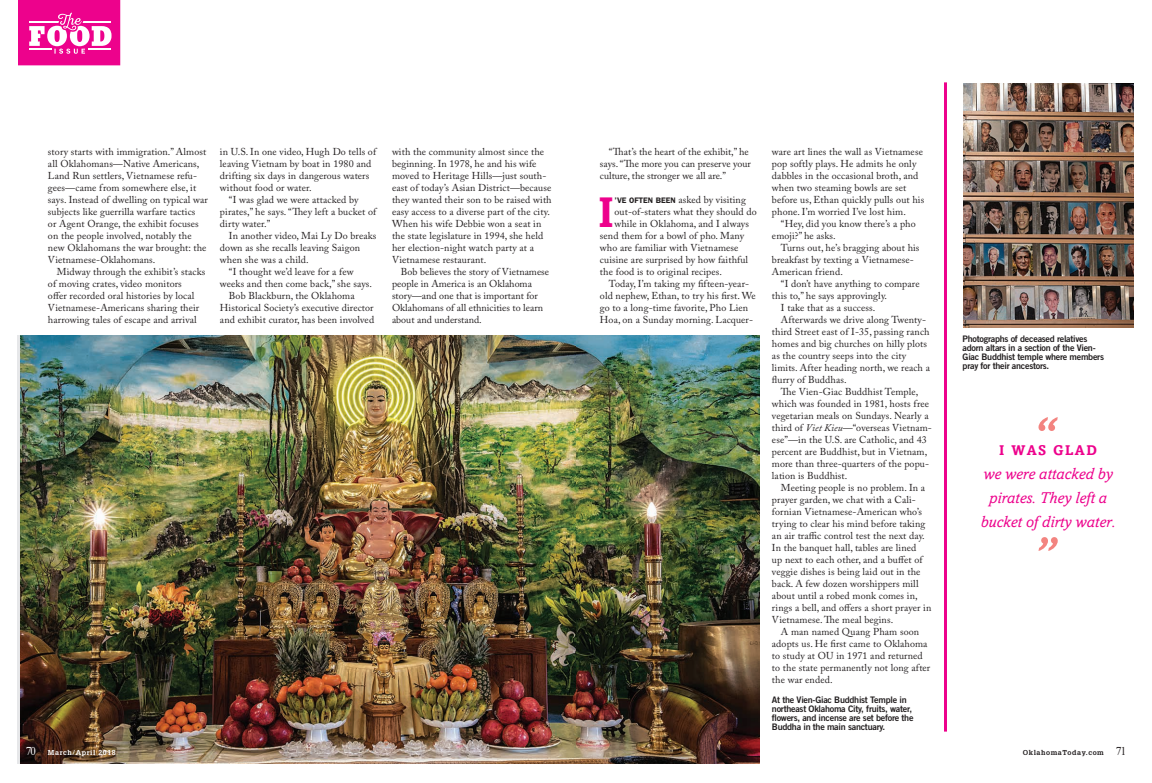
<style>
.page{position:relative;width:1152px;height:783px;background:#fff}
.page>*{position:absolute;margin:0;border:0;box-sizing:border-box;transform-origin:0 0}
.t1{font:700 42.6px "Amasis";color:#ed028c}
.t2{font:italic 16px/24px "Amasis";color:#ed028c;text-align:center}
.t3{font:700 14px "Amasis";letter-spacing:.1em;color:#ed028c}
.t4{font:13px "Fournier MT Std";color:#fff}
.t5{font:10px/12px "Adobe Caslon Pro";letter-spacing:.01em;color:#231f20}
.t6{font:9px/9px "Trade Gothic LT Std Bd 2";letter-spacing:-.03em;color:#231f20}
.t7{font:700 7px "Glypha LT Std";letter-spacing:.085em;color:#231f20}
.t8{font:700 7px "Glypha LT Std";letter-spacing:.085em;color:#fff}
.s1{font-family:"ITC Franklin Gothic Std";font-weight:600;font-size:8px}
.s2{font-style:italic}
.s3{font-family:"Fournier MT Std";font-weight:400;font-size:13px}
</style>
<div class="page">
<img style="left:21px;top:335px;width:555px;height:429px">
<svg style="left:18px;top:0;width:103px;height:66px"></svg>
<img style="left:576px;top:335px;width:184px;height:429px">
<svg style="left:1039px;top:417px;width:19px;height:14px"></svg>
<svg style="left:1039px;top:537px;width:19px;height:14px"></svg>
<hr style="left:944px;top:82px;width:3px;height:650px;background:#ed028c">
<img style="left:963px;top:83px;width:171px;height:245px">
<h3 class="t4" style="left:26px;top:742px;width:11px">70</h3>
<p class="t5" style="left:48px;top:146px;width:161px">story starts with immigration.” Almost all Oklahomans—Native Americans, Land Run settlers, Vietnamese refu&shy;gees—came from somewhere else, it says. Instead of dwelling on typical war subjects like guerrilla warfare tactics<br>or Agent Orange, the exhibit focuses on the people involved, notably the new Oklahomans the war brought: the Vietnamese-Oklahomans.</p>
<p class="t5" style="left:48px;top:266px;width:159px;text-indent:9px">Midway through the exhibit’s stacks of moving crates, video monitors<br>offer recorded oral histories by local Vietnamese-Americans sharing their harrowing tales of escape and arrival</p>
<p class="t5" style="left:220px;top:146px;width:158px">in U.S. In one video, Hugh Do tells of</p>
<p class="t5" style="left:220px;top:158px;width:153px">leaving Vietnam by boat in 1980 and</p>
<p class="t5" style="left:220px;top:170px;width:151px">drifting six days in dangerous waters</p>
<p class="t5" style="left:220px;top:182px;width:93px">without food or water.</p>
<p class="t5" style="left:229px;top:194px;width:131px">“I was glad we were attacked by</p>
<p class="t5" style="left:220px;top:206px;width:158px">pirates,” he says. “They left a bucket of</p>
<p class="t5" style="left:220px;top:218px;width:52px">dirty water.”</p>
<p class="t5" style="left:229px;top:230px;width:149px">In another video, Mai Ly Do breaks</p>
<p class="t5" style="left:220px;top:242px;width:142px">down as she recalls leaving Saigon</p>
<p class="t5" style="left:220px;top:254px;width:90px">when she was a child.</p>
<p class="t5" style="left:229px;top:266px;width:126px">“I thought we’d leave for a few</p>
<p class="t5" style="left:220px;top:278px;width:154px">weeks and then come back,” she says.</p>
<p class="t5" style="left:229px;top:290px;width:127px">Bob Blackburn, the Oklahoma</p>
<p class="t5" style="left:220px;top:302px;width:155px">Historical Society’s executive director</p>
<p class="t5" style="left:220px;top:314px;width:156px">and exhibit curator, has been involved</p>
<p class="t5" style="left:392px;top:146px;width:161px">with the community almost since the beginning. In 1978, he and his wife moved to Heritage Hills—just south&shy;east of today’s Asian District—because they wanted their son to be raised with easy access to a diverse part of the city.<br>When his wife Debbie won a seat in the state legislature in 1994, she held her election-night watch party at a Vietnamese restaurant.</p>
<p class="t5" style="left:392px;top:266px;width:159px;text-indent:9px">Bob believes the story of Vietnamese people in America is an Oklahoma story—and one that is important for Oklahomans of all ethnicities to learn about and understand.</p>
<p class="t5" style="left:600px;top:146px;width:152px;text-indent:9px">“That’s the heart of the exhibit,” he says. “The more you can preserve your culture, the stronger we all are.”</p>
<h1 class="t1" style="left:598px;top:186px;width:17px">I</h1>
<p class="t5" style="left:615px;top:194px;width:133px"><span class="s1">’VE OFTEN BEEN</span> asked by visiting</p>
<p class="t5" style="left:615px;top:206px;width:144px">out-of-staters what they should do</p>
<p class="t5" style="left:615px;top:218px;width:136px">while in Oklahoma, and I always</p>
<p class="t5" style="left:600px;top:230px;width:146px">send them for a bowl of pho. Many</p>
<p class="t5" style="left:600px;top:242px;width:140px">who are familiar with Vietnamese</p>
<p class="t5" style="left:600px;top:254px;width:150px">cuisine are surprised by how faithful</p>
<p class="t5" style="left:600px;top:266px;width:124px">the food is to original recipes.</p>
<p class="t5" style="left:609px;top:278px;width:142px">Today, I’m taking my fifteen-year-</p>
<p class="t5" style="left:600px;top:290px;width:157px">old nephew, Ethan, to try his first. We</p>
<p class="t5" style="left:600px;top:302px;width:150px">go to a long-time favorite, Pho Lien</p>
<p class="t5" style="left:600px;top:314px;width:155px">Hoa, on a Sunday morning. Lacquer-</p>
<p class="t5" style="left:772px;top:146px;width:154px">ware art lines the wall as Vietnamese pop softly plays. He admits he only dabbles in the occasional broth, and when two steaming bowls are set before us, Ethan quickly pulls out his phone. I’m worried I’ve lost him.</p>
<p class="t5" style="left:772px;top:218px;width:145px;text-indent:9px">“Hey, did you know there’s a pho emoji?” he asks.</p>
<p class="t5" style="left:772px;top:242px;width:149px;text-indent:9px">Turns out, he’s bragging about his breakfast by texting a Vietnamese-<br>American friend.</p>
<p class="t5" style="left:781px;top:278px;width:140px">“I don’t have anything to compare</p>
<p class="t5" style="left:772px;top:290px;width:117px">this to,” he says approvingly.</p>
<p class="t5" style="left:781px;top:302px;width:96px">I take that as a success.</p>
<p class="t5" style="left:781px;top:314px;width:147px">Afterwards we drive along Twenty-</p>
<p class="t5" style="left:772px;top:326px;width:159px">third Street east of I-35, passing ranch</p>
<p class="t5" style="left:772px;top:338px;width:157px">homes and big churches on hilly plots</p>
<p class="t5" style="left:772px;top:350px;width:136px">as the country seeps into the city</p>
<p class="t5" style="left:772px;top:362px;width:160px">limits. After heading north, we reach a</p>
<p class="t5" style="left:772px;top:374px;width:76px">flurry of Buddhas.</p>
<p class="t5" style="left:781px;top:386px;width:139px">The Vien-Giac Buddhist Temple,</p>
<p class="t5" style="left:772px;top:398px;width:159px">which was founded in 1981, hosts free</p>
<p class="t5" style="left:772px;top:410px;width:158px">vegetarian meals on Sundays. Nearly a</p>
<p class="t5" style="left:772px;top:422px;width:162px">third of <span class="s2">Viet Kieu</span>—“overseas Vietnam-</p>
<p class="t5" style="left:772px;top:434px;width:156px">ese”—in the U.S. are Catholic, and 43</p>
<p class="t5" style="left:772px;top:446px;width:157px">percent are Buddhist, but in Vietnam,</p>
<p class="t5" style="left:772px;top:458px;width:159px">more than three-quarters of the popu-</p>
<p class="t5" style="left:772px;top:470px;width:77px">lation is Buddhist.</p>
<p class="t5" style="left:781px;top:482px;width:146px">Meeting people is no problem. In a</p>
<p class="t5" style="left:772px;top:494px;width:145px">prayer garden, we chat with a Cali-</p>
<p class="t5" style="left:772px;top:506px;width:152px">fornian Vietnamese-American who’s</p>
<p class="t5" style="left:772px;top:518px;width:155px">trying to clear his mind before taking</p>
<p class="t5" style="left:772px;top:530px;width:154px">an air traffic control test the next day.</p>
<p class="t5" style="left:772px;top:542px;width:146px">In the banquet hall, tables are lined</p>
<p class="t5" style="left:772px;top:554px;width:152px">up next to each other, and a buffet of</p>
<p class="t5" style="left:772px;top:566px;width:150px">veggie dishes is being laid out in the</p>
<p class="t5" style="left:772px;top:578px;width:148px">back. A few dozen worshippers mill</p>
<p class="t5" style="left:772px;top:590px;width:147px">about until a robed monk comes in,</p>
<p class="t5" style="left:772px;top:602px;width:161px">rings a bell, and offers a short prayer in</p>
<p class="t5" style="left:772px;top:614px;width:123px">Vietnamese. The meal begins.</p>
<p class="t5" style="left:781px;top:626px;width:140px">A man named Quang Pham soon</p>
<p class="t5" style="left:772px;top:638px;width:157px">adopts us. He first came to Oklahoma</p>
<p class="t5" style="left:772px;top:650px;width:152px">to study at OU in 1971 and returned</p>
<p class="t5" style="left:772px;top:662px;width:160px">to the state permanently not long after</p>
<p class="t5" style="left:772px;top:674px;width:62px">the war ended.</p>
<p class="t6" style="left:772px;top:696px;width:143px">At the Vien-Giac Buddhist Temple in northeast Oklahoma City, fruits, water, flowers, and incense are set before the Buddha in the main sanctuary.</p>
<p class="t6" style="left:963px;top:334px;width:143px">Photographs of deceased relatives adorn altars in a section of the Vien-Giac Buddhist temple where members pray for their ancestors.</p>
<h3 class="t3" style="left:999px;top:442px;width:99px">I WAS GLAD</h3>
<h2 class="t2" style="left:981px;top:462px;width:136px">we were attacked by pirates. They left a bucket of dirty water.</h2>
<p class="t8" style="left:48px;top:748px;width:69px">March/April 2018</p>
<p class="t7" style="left:1023px;top:748px;width:105px">OklahomaToday.com <span class="s3">71</span></p>
</div>
